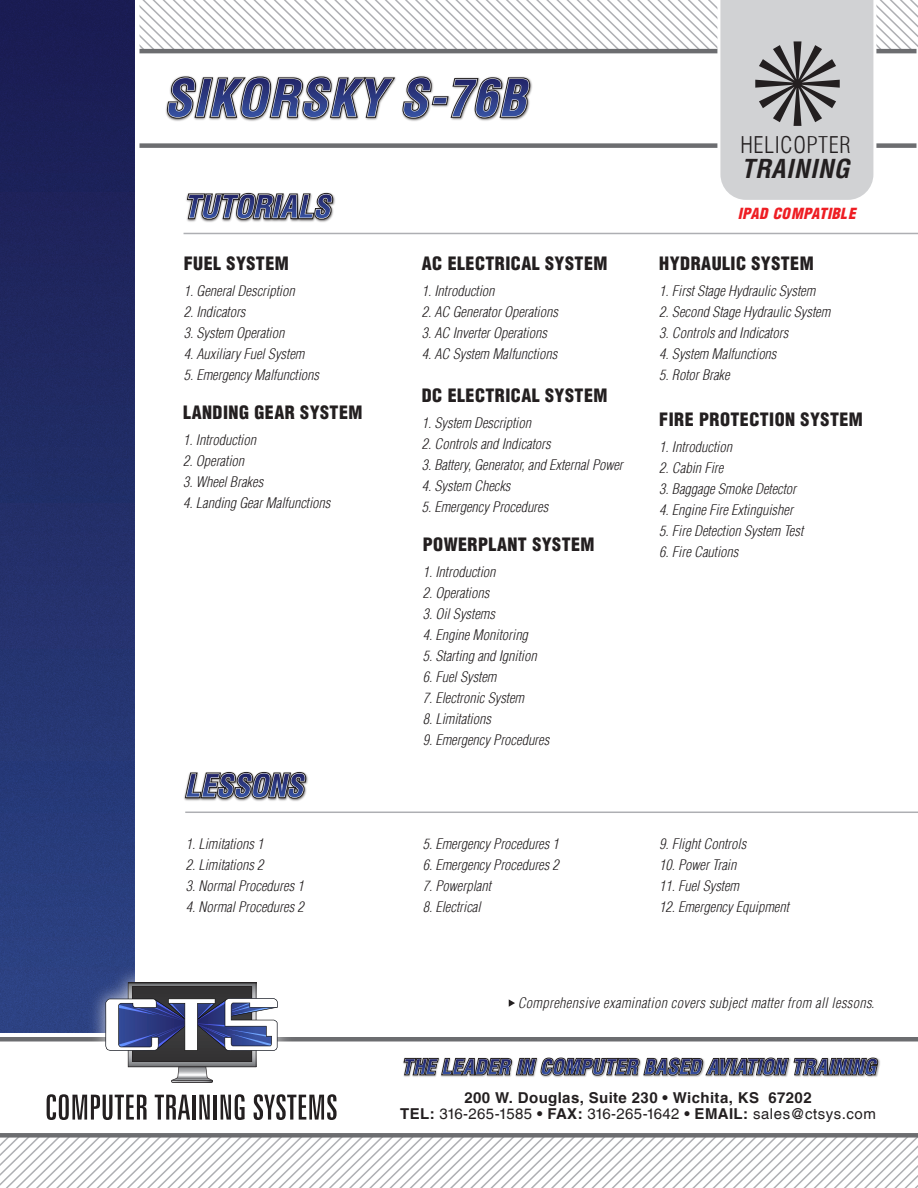
<style>
.page{position:relative;width:918px;height:1188px;background:#fff}
.page>*{position:absolute;margin:0;border:0;box-sizing:border-box;transform-origin:0 0}
.t1{font:25.5px "Switzerland Condensed";letter-spacing:.025em;color:#231f20}
.t2{font:22.5px "Switzerland Cond Light";letter-spacing:.025em;color:#231f20}
.t3{font:18px "Switzerland Cond Black Plain";letter-spacing:.025em;color:#231f20}
.t4{font:15px "Switzerland Plain";letter-spacing:.025em;color:#231f20}
.t5{font:700 15px "Switzerland";letter-spacing:.025em;color:#231f20}
.t6{font:italic 900 15px "Switzerland Cond";letter-spacing:.025em;color:#ee1d23}
.t7{font:italic 300 14.25px "Switzerland Cond";color:#231f20}
.t8{font:italic 300 14.25px "Switzerland Cond";letter-spacing:.025em;color:#231f20}
.s1{font-family:"Switzerland";font-weight:700}
</style>
<div class="page">
<img style="left:403px;top:1004px;width:477px;height:73px">
<div style="left:0;top:1037px;width:918px;height:5px;background:#6c6d70"></div>
<img style="left:0;top:0;width:189px;height:1042px">
<hr style="left:184px;top:233px;width:734px;height:1px;background:#aeafb3">
<hr style="left:185px;top:812px;width:733px;height:1px;background:#aeafb3">
<svg style="left:0;top:1138px;width:918px;height:50px"></svg>
<div style="left:0;top:1133px;width:918px;height:5px;background:#6c6d70"></div>
<svg style="left:404px;top:1058px;width:474px;height:18px;background:#666983"></svg>
<img style="left:184px;top:220px;width:145px;height:4px">
<img style="left:182px;top:770px;width:126px;height:33px">
<svg style="left:185px;top:772px;width:121px;height:27px;background:#6b6f8d"></svg>
<svg style="left:509px;top:999px;width:6px;height:8px"></svg>
<svg style="left:139px;top:0;width:779px;height:220px"></svg>
<img style="left:24px;top:959px;width:335px;height:184px">
<svg style="left:47px;top:1094px;width:100px;height:26px"></svg>
<svg style="left:155px;top:1095px;width:35px;height:25px"></svg>
<hr style="left:192px;top:1095px;width:4px;height:25px;background:#231f20">
<svg style="left:199px;top:1095px;width:11px;height:25px"></svg>
<hr style="left:214px;top:1095px;width:3px;height:25px;background:#231f20">
<svg style="left:221px;top:1094px;width:24px;height:26px"></svg>
<svg style="left:254px;top:1094px;width:83px;height:26px"></svg>
<svg style="left:105px;top:982px;width:173px;height:101px"></svg>
<p class="t3" style="left:184px;top:252px;width:107px">FUEL SYSTEM</p>
<p class="t7" style="left:184px;top:282px;width:112px">1. General Description</p>
<p class="t7" style="left:184px;top:303px;width:63px">2. Indicators</p>
<p class="t7" style="left:184px;top:324px;width:102px">3. System Operation</p>
<p class="t7" style="left:184px;top:345px;width:122px">4. Auxiliary Fuel System</p>
<p class="t7" style="left:184px;top:366px;width:137px">5. Emergency Malfunctions</p>
<p class="t3" style="left:183px;top:401px;width:181px">LANDING GEAR SYSTEM</p>
<p class="t7" style="left:183px;top:431px;width:74px">1. Introduction</p>
<p class="t7" style="left:183px;top:452px;width:62px">2. Operation</p>
<p class="t7" style="left:183px;top:473px;width:81px">3. Wheel Brakes</p>
<p class="t7" style="left:183px;top:494px;width:149px">4. Landing Gear Malfunctions</p>
<p class="t7" style="left:186px;top:836px;width:79px">1. Limitations 1</p>
<p class="t7" style="left:186px;top:857px;width:79px">2. Limitations 2</p>
<p class="t7" style="left:186px;top:878px;width:119px">3. Normal Procedures 1</p>
<p class="t7" style="left:186px;top:899px;width:119px">4. Normal Procedures 2</p>
<h2 class="t2" style="left:741px;top:131px;width:112px">HELICOPTER</h2>
<h1 class="t1" style="left:742px;top:153px;width:109px">TRAINING</h1>
<p class="t3" style="left:422px;top:252px;width:187px">AC ELECTRICAL SYSTEM</p>
<p class="t7" style="left:422px;top:282px;width:74px">1. Introduction</p>
<p class="t7" style="left:422px;top:303px;width:138px">2. AC Generator Operations</p>
<p class="t7" style="left:422px;top:324px;width:127px">3. AC Inverter Operations</p>
<p class="t7" style="left:422px;top:345px;width:137px">4. AC System Malfunctions</p>
<p class="t3" style="left:422px;top:384px;width:187px">DC ELECTRICAL SYSTEM</p>
<p class="t7" style="left:422px;top:414px;width:111px">1. System Description</p>
<p class="t7" style="left:422px;top:435px;width:130px">2. Controls and Indicators</p>
<p class="t7" style="left:422px;top:456px;width:203px">3. Battery, Generator, and External Power</p>
<p class="t7" style="left:422px;top:477px;width:90px">4. System Checks</p>
<p class="t7" style="left:422px;top:498px;width:128px">5. Emergency Procedures</p>
<p class="t3" style="left:423px;top:534px;width:173px">POWERPLANT SYSTEM</p>
<p class="t7" style="left:423px;top:563px;width:74px">1. Introduction</p>
<p class="t7" style="left:423px;top:584px;width:68px">2. Operations</p>
<p class="t7" style="left:423px;top:605px;width:74px">3. Oil Systems</p>
<p class="t7" style="left:423px;top:626px;width:107px">4. Engine Monitoring</p>
<p class="t7" style="left:423px;top:647px;width:115px">5. Starting and Ignition</p>
<p class="t7" style="left:423px;top:668px;width:75px">6. Fuel System</p>
<p class="t7" style="left:423px;top:689px;width:103px">7. Electronic System</p>
<p class="t7" style="left:423px;top:710px;width:70px">8. Limitations</p>
<p class="t7" style="left:423px;top:731px;width:128px">9. Emergency Procedures</p>
<p class="t6" style="left:738px;top:204px;width:119px">IPAD COMPATIBLE</p>
<p class="t3" style="left:659px;top:252px;width:156px">HYDRAULIC SYSTEM</p>
<p class="t7" style="left:659px;top:282px;width:158px">1. First Stage Hydraulic System</p>
<p class="t7" style="left:659px;top:303px;width:172px">2. Second Stage Hydraulic System</p>
<p class="t7" style="left:659px;top:324px;width:130px">3. Controls and Indicators</p>
<p class="t7" style="left:659px;top:345px;width:119px">4. System Malfunctions</p>
<p class="t7" style="left:659px;top:366px;width:72px">5. Rotor Brake</p>
<p class="t3" style="left:659px;top:408px;width:205px">FIRE PROTECTION SYSTEM</p>
<p class="t7" style="left:659px;top:438px;width:74px">1. Introduction</p>
<p class="t7" style="left:659px;top:459px;width:66px">2. Cabin Fire</p>
<p class="t7" style="left:659px;top:480px;width:138px">3. Baggage Smoke Detector</p>
<p class="t7" style="left:659px;top:501px;width:135px">4. Engine Fire Extinguisher</p>
<p class="t7" style="left:659px;top:522px;width:145px">5. Fire Detection System Test</p>
<p class="t7" style="left:659px;top:543px;width:81px">6. Fire Cautions</p>
<p class="t7" style="left:423px;top:836px;width:138px">5. Emergency Procedures 1</p>
<p class="t7" style="left:423px;top:857px;width:138px">6. Emergency Procedures 2</p>
<p class="t7" style="left:423px;top:878px;width:70px">7. Powerplant</p>
<p class="t7" style="left:423px;top:899px;width:59px">8. Electrical</p>
<p class="t7" style="left:659px;top:836px;width:89px">9. Flight Controls</p>
<p class="t7" style="left:659px;top:857px;width:79px">10. Power Train</p>
<p class="t7" style="left:659px;top:878px;width:81px">11. Fuel System</p>
<p class="t7" style="left:659px;top:899px;width:131px">12. Emergency Equipment</p>
<p class="t8" style="left:518px;top:995px;width:358px">Comprehensive examination covers subject matter from all lessons.</p>
<p class="t5" style="left:464px;top:1088px;width:349px">200 W. Douglas, Suite 230 • Wichita, KS 67202</p>
<p class="t4" style="left:400px;top:1105px;width:477px"><span class="s1">TEL:</span> 316-265-1585 <span class="s1">• FAX:</span> 316-265-1642 <span class="s1">• EMAIL:</span> sales@ctsys.com</p>
</div>
